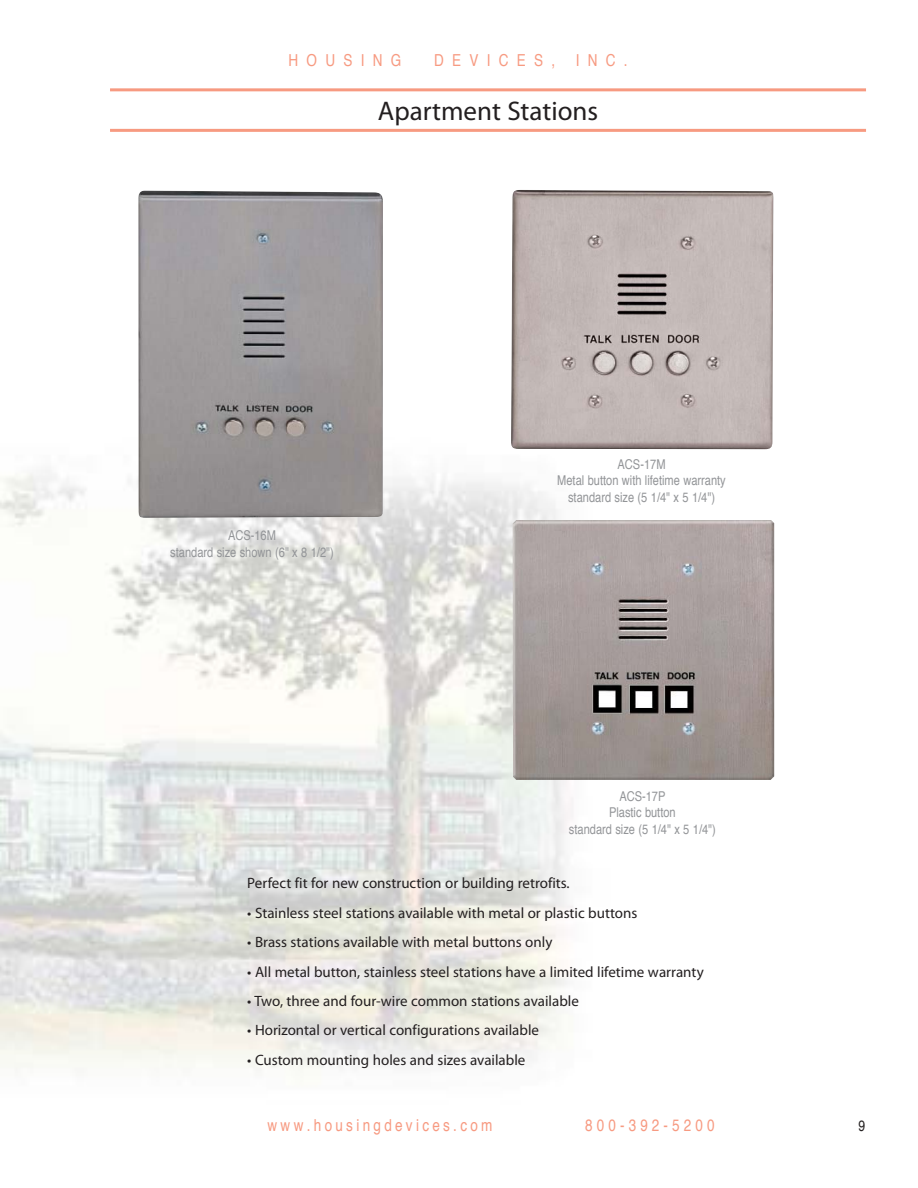
<style>
.page{position:relative;width:918px;height:1188px;background:#fff}
.page>*{position:absolute;margin:0;border:0;box-sizing:border-box;transform-origin:0 0}
.t1{font:27px "Myriad Pro";color:#231f20}
.t2{font:condensed 16.5px "Helvetica";letter-spacing:.2em;color:#f79a81}
.t3{font:condensed 16.5px "Helvetica";letter-spacing:.25em;color:#f79a81}
.t4{font:condensed 16.5px "Helvetica";letter-spacing:.5em;color:#f79a81}
.t5{font:15px "Myriad Pro";color:#231f20}
.t6{font:condensed 15px "Helvetica";color:#231f20}
.t7{font:condensed 13.5px/16.5px "Helvetica";color:#939598;text-align:center}
</style>
<div class="page">
<img style="left:0;top:470px;width:573px;height:603px">
<hr style="left:110px;top:88px;width:756px;height:3px;background:#f79a81">
<hr style="left:110px;top:129px;width:756px;height:3px;background:#f79a81">
<img style="left:511px;top:190px;width:263px;height:260px">
<img style="left:513px;top:520px;width:261px;height:260px">
<img style="left:136px;top:190px;width:247px;height:329px">
<p class="t4" style="left:289px;top:53px;width:114px">HOUSING</p>
<p class="t4" style="left:434px;top:53px;width:122px">DEVICES,</p>
<p class="t3" style="left:576px;top:53px;width:53px">INC.</p>
<h1 class="t1" style="left:378px;top:101px;width:222px">Apartment Stations</h1>
<p class="t7" style="left:170px;top:528px;width:165px">ACS-16M<br>standard size shown (6" x 8 1/2")</p>
<p class="t7" style="left:557px;top:457px;width:170px">ACS-17M<br>Metal button with lifetime warranty standard size (5 1/4" x 5 1/4")</p>
<p class="t7" style="left:569px;top:789px;width:148px">ACS-17P<br>Plastic button<br>standard size (5 1/4" x 5 1/4")</p>
<p class="t5" style="left:247px;top:878px;width:324px">Perfect fit for new construction or building retrofits.</p>
<p class="t5" style="left:247px;top:907px;width:392px">• Stainless steel stations available with metal or plastic buttons</p>
<p class="t5" style="left:247px;top:937px;width:307px">• Brass stations available with metal buttons only</p>
<p class="t5" style="left:247px;top:966px;width:458px">• All metal button, stainless steel stations have a limited lifetime warranty</p>
<p class="t5" style="left:247px;top:995px;width:333px">• Two, three and four-wire common stations available</p>
<p class="t5" style="left:247px;top:1025px;width:293px">• Horizontal or vertical configurations available</p>
<p class="t5" style="left:247px;top:1054px;width:280px">• Custom mounting holes and sizes available</p>
<p class="t2" style="left:268px;top:1119px;width:226px">www.housingdevices.com</p>
<p class="t3" style="left:585px;top:1119px;width:131px">800-392-5200</p>
<p class="t6" style="left:859px;top:1120px;width:8px">9</p>
</div>
